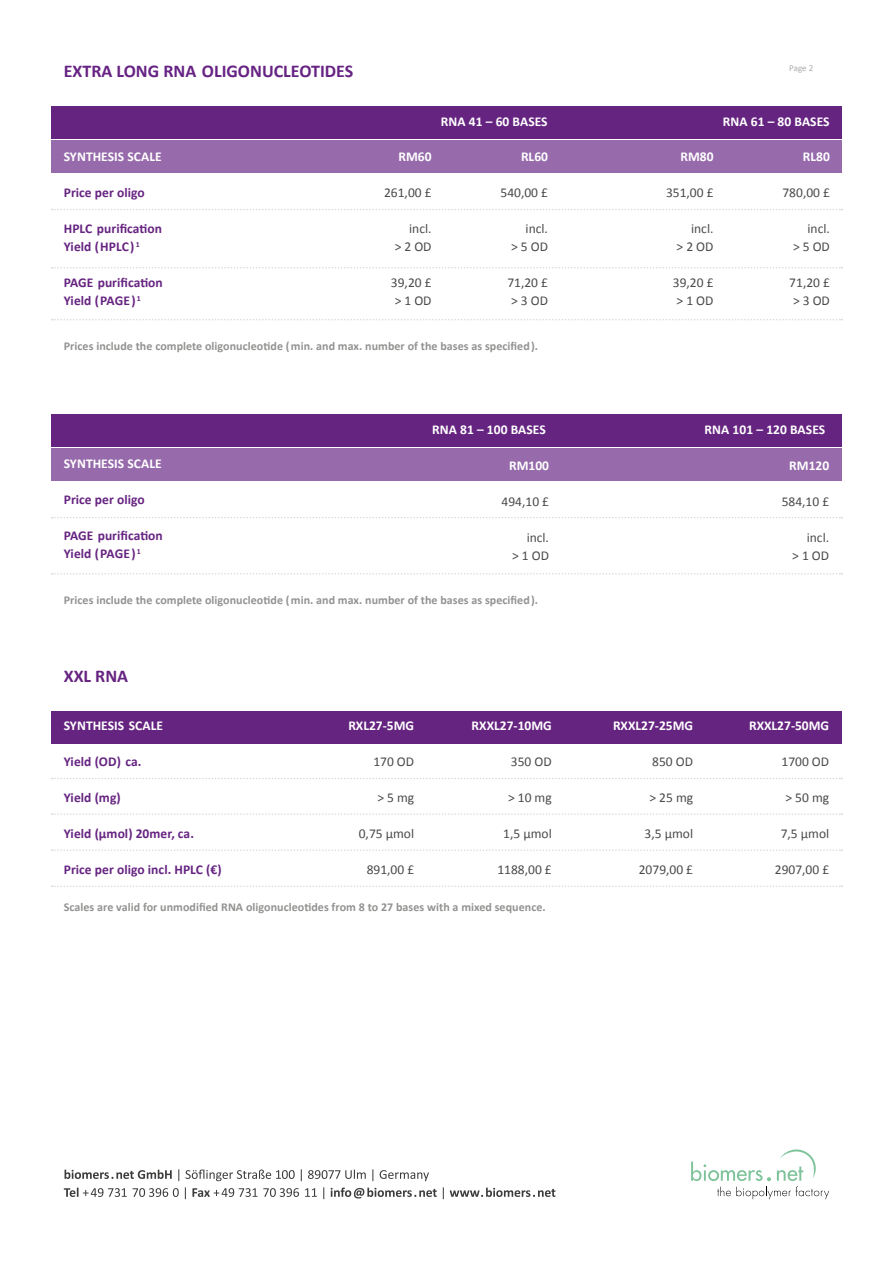
<style>
.page{position:relative;width:893px;height:1263px;background:#fff}
.page>*{position:absolute;margin:0;border:0;box-sizing:border-box;transform-origin:0 0}
.t1{font:700 18px "Calibri";color:#662383}
.t2{font:700 18px "Calibri";color:#662481}
.t3{font:13.5px/18px "Calibri";color:#4a4a49;text-align:right}
.t4{font:700 13.5px/18px "Calibri";letter-spacing:.005em;color:#662481}
.t5{font:700 13.5px "Calibri";color:#fff}
.t6{font:700 12px "Calibri";letter-spacing:.005em;color:#929291}
.t7{font:9px "Calibri";color:#adadad}
</style>
<div class="page">
<div style="left:51px;top:106px;width:791px;height:33px;background:#662481"></div>
<div style="left:51px;top:140px;width:791px;height:33px;background:#966aab"></div>
<svg style="left:52px;top:267px;width:790px;height:1px"></svg>
<svg style="left:52px;top:209px;width:790px;height:1px"></svg>
<svg style="left:52px;top:319px;width:790px;height:1px"></svg>
<div style="left:51px;top:414px;width:791px;height:33px;background:#662481"></div>
<div style="left:51px;top:448px;width:791px;height:33px;background:#966aab"></div>
<svg style="left:52px;top:573px;width:790px;height:1px"></svg>
<svg style="left:52px;top:517px;width:790px;height:1px"></svg>
<div style="left:51px;top:711px;width:791px;height:33px;background:#662481"></div>
<svg style="left:52px;top:849px;width:790px;height:2px"></svg>
<svg style="left:52px;top:813px;width:790px;height:2px"></svg>
<svg style="left:52px;top:778px;width:790px;height:1px"></svg>
<svg style="left:52px;top:885px;width:790px;height:2px"></svg>
<svg style="left:691px;top:1149px;width:138px;height:50px"></svg>
<svg style="left:65px;top:1169px;width:107px;height:10px"></svg>
<svg style="left:178px;top:1169px;width:1px;height:12px"></svg>
<svg style="left:185px;top:1169px;width:110px;height:12px"></svg>
<svg style="left:301px;top:1169px;width:1px;height:12px"></svg>
<svg style="left:308px;top:1169px;width:58px;height:10px"></svg>
<svg style="left:372px;top:1169px;width:1px;height:12px"></svg>
<svg style="left:380px;top:1170px;width:49px;height:11px"></svg>
<svg style="left:64px;top:1187px;width:63px;height:10px"></svg>
<svg style="left:133px;top:1188px;width:46px;height:9px"></svg>
<svg style="left:185px;top:1187px;width:1px;height:12px"></svg>
<svg style="left:192px;top:1188px;width:65px;height:9px"></svg>
<svg style="left:263px;top:1188px;width:36px;height:9px"></svg>
<svg style="left:305px;top:1188px;width:12px;height:9px"></svg>
<svg style="left:323px;top:1187px;width:1px;height:12px"></svg>
<svg style="left:331px;top:1187px;width:106px;height:11px"></svg>
<svg style="left:443px;top:1187px;width:1px;height:12px"></svg>
<svg style="left:450px;top:1187px;width:105px;height:10px"></svg>
<h1 class="t1" style="left:64px;top:60px;width:291px">EXTRA LONG RNA OLIGONUCLEOTIDES</h1>
<p class="t5" style="left:64px;top:148px;width:99px">SYNTHESIS SCALE</p>
<p class="t4" style="left:64px;top:184px;width:82px">Price per oligo</p>
<p class="t4" style="left:64px;top:220px;width:100px">HPLC purification<br>Yield (HPLC) <sup>1</sup></p>
<p class="t4" style="left:64px;top:274px;width:101px">PAGE purification<br>Yield (PAGE) <sup>1</sup></p>
<p class="t7" style="left:789px;top:62px;width:26px">Page 2</p>
<p class="t5" style="left:441px;top:113px;width:108px">RNA 41 – 60 BASES</p>
<p class="t5" style="left:723px;top:113px;width:108px">RNA 61 – 80 BASES</p>
<p class="t5" style="left:398px;top:148px;width:35px">RM60</p>
<p class="t3" style="left:384px;top:184px;width:49px">261,00 £</p>
<p class="t3" style="left:395px;top:220px;width:38px">incl.<br>&gt; 2 OD</p>
<p class="t3" style="left:391px;top:274px;width:42px;text-align:left">39,20 £ &gt; 1 OD</p>
<p class="t5" style="left:521px;top:148px;width:28px">RL60</p>
<p class="t3" style="left:500px;top:184px;width:49px">540,00 £</p>
<p class="t3" style="left:511px;top:220px;width:38px">incl.<br>&gt; 5 OD</p>
<p class="t3" style="left:507px;top:274px;width:42px;text-align:left">71,20 £ &gt; 3 OD</p>
<p class="t5" style="left:680px;top:148px;width:35px">RM80</p>
<p class="t3" style="left:666px;top:184px;width:49px">351,00 £</p>
<p class="t3" style="left:677px;top:220px;width:38px">incl.<br>&gt; 2 OD</p>
<p class="t3" style="left:673px;top:274px;width:42px;text-align:left">39,20 £ &gt; 1 OD</p>
<p class="t5" style="left:803px;top:148px;width:28px">RL80</p>
<p class="t3" style="left:782px;top:184px;width:49px">780,00 £</p>
<p class="t3" style="left:793px;top:220px;width:38px">incl.<br>&gt; 5 OD</p>
<p class="t3" style="left:789px;top:274px;width:42px;text-align:left">71,20 £ &gt; 3 OD</p>
<p class="t6" style="left:64px;top:338px;width:476px">Prices include the complete oligonucleotide (min. and max. number of the bases as specified).</p>
<p class="t5" style="left:64px;top:455px;width:99px">SYNTHESIS SCALE</p>
<p class="t4" style="left:64px;top:491px;width:82px">Price per oligo</p>
<p class="t4" style="left:64px;top:527px;width:101px">PAGE purification<br>Yield (PAGE) <sup>1</sup></p>
<p class="t5" style="left:432px;top:421px;width:115px">RNA 81 – 100 BASES</p>
<p class="t5" style="left:705px;top:421px;width:122px">RNA 101 – 120 BASES</p>
<p class="t5" style="left:509px;top:456px;width:41px">RM100</p>
<p class="t3" style="left:502px;top:492px;width:49px">494,10 £</p>
<p class="t3" style="left:512px;top:528px;width:38px">incl.<br>&gt; 1 OD</p>
<p class="t5" style="left:789px;top:456px;width:41px">RM120</p>
<p class="t3" style="left:782px;top:492px;width:49px">584,10 £</p>
<p class="t3" style="left:792px;top:528px;width:38px">incl.<br>&gt; 1 OD</p>
<p class="t6" style="left:64px;top:592px;width:476px">Prices include the complete oligonucleotide (min. and max. number of the bases as specified).</p>
<h1 class="t2" style="left:64px;top:664px;width:66px">XXL RNA</h1>
<p class="t5" style="left:64px;top:717px;width:101px">SYNTHESIS SCALE</p>
<p class="t4" style="left:64px;top:753px;width:79px">Yield (OD) ca.</p>
<p class="t4" style="left:64px;top:789px;width:58px">Yield (mg)</p>
<p class="t4" style="left:64px;top:825px;width:132px">Yield (µmol) 20mer, ca.</p>
<p class="t4" style="left:64px;top:861px;width:159px">Price per oligo incl. HPLC (€)</p>
<p class="t5" style="left:472px;top:717px;width:82px">RXXL27-10MG</p>
<p class="t3" style="left:511px;top:753px;width:42px">350 OD</p>
<p class="t3" style="left:508px;top:789px;width:45px">&gt; 10 mg</p>
<p class="t3" style="left:503px;top:825px;width:50px">1,5 µmol</p>
<p class="t3" style="left:497px;top:861px;width:56px">1188,00 £</p>
<p class="t5" style="left:348px;top:717px;width:67px">RXL27-5MG</p>
<p class="t3" style="left:373px;top:753px;width:42px">170 OD</p>
<p class="t3" style="left:377px;top:789px;width:38px">&gt; 5 mg</p>
<p class="t3" style="left:359px;top:825px;width:57px">0,75 µmol</p>
<p class="t3" style="left:367px;top:861px;width:49px">891,00 £</p>
<p class="t6" style="left:64px;top:900px;width:483px">Scales are valid for unmodified RNA oligonucleotides from 8 to 27 bases with a mixed sequence.</p>
<p class="t5" style="left:613px;top:717px;width:82px">RXXL27-25MG</p>
<p class="t3" style="left:652px;top:753px;width:42px">850 OD</p>
<p class="t3" style="left:649px;top:789px;width:45px">&gt; 25 mg</p>
<p class="t3" style="left:645px;top:825px;width:50px">3,5 µmol</p>
<p class="t3" style="left:639px;top:861px;width:56px">2079,00 £</p>
<p class="t5" style="left:749px;top:717px;width:82px">RXXL27-50MG</p>
<p class="t3" style="left:781px;top:753px;width:49px">1700 OD</p>
<p class="t3" style="left:785px;top:789px;width:45px">&gt; 50 mg</p>
<p class="t3" style="left:781px;top:825px;width:50px">7,5 µmol</p>
<p class="t3" style="left:775px;top:861px;width:56px">2907,00 £</p>
</div>
